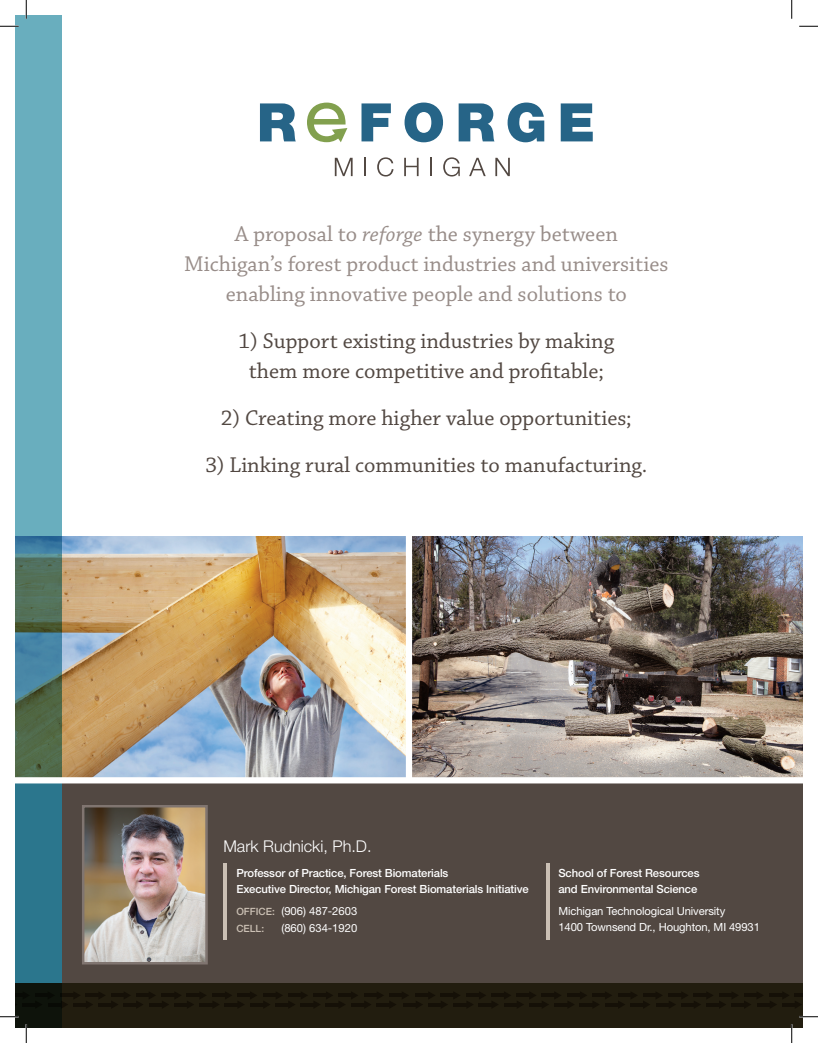
<style>
.page{position:relative;width:818px;height:1043px;background:#fff}
.page>*{position:absolute;margin:0;border:0;box-sizing:border-box;transform-origin:0 0}
.t1{font:22.5px/30px "Chaparral Pro";color:#524842;text-align:center}
.t2{font:22.5px/30px "Chaparral Pro";color:#988d89;text-align:center}
.t3{font:300 16.25px "Helvetica Neue LT Std";color:#fff}
.t4{font:500 11.25px/16.2px "Helvetica Neue LT Std";letter-spacing:-.01em;color:#fff}
.t5{font:11.25px/16.2px "Helvetica Neue LT Std";letter-spacing:-.01em;color:#fff}
.t6{font:500 10px "Helvetica Neue LT Std";color:#cbc0b4}
.s1{font-style:italic}
.s2{font-weight:500;font-size:10px;color:#cbc0b4}
</style>
<div class="page">
<img style="left:61px;top:536px;width:741px;height:241px">
<div style="left:15px;top:780px;width:787px;height:248px;background:#524842"></div>
<img style="left:85px;top:808px;width:120px;height:153px">
<div style="left:82px;top:805px;width:126px;height:159px;border:2px solid #807570"></div>
<svg style="left:260px;top:103px;width:36px;height:38px"></svg>
<svg style="left:361px;top:103px;width:30px;height:38px"></svg>
<svg style="left:404px;top:102px;width:39px;height:40px"></svg>
<svg style="left:458px;top:103px;width:36px;height:38px"></svg>
<svg style="left:507px;top:102px;width:37px;height:40px"></svg>
<svg style="left:560px;top:103px;width:32px;height:38px"></svg>
<svg style="left:307px;top:103px;width:40px;height:39px"></svg>
<svg style="left:335px;top:158px;width:17px;height:18px"></svg>
<svg style="left:364px;top:158px;width:2px;height:18px"></svg>
<svg style="left:377px;top:157px;width:16px;height:19px"></svg>
<svg style="left:404px;top:158px;width:14px;height:18px"></svg>
<svg style="left:430px;top:158px;width:2px;height:18px"></svg>
<svg style="left:443px;top:157px;width:16px;height:19px"></svg>
<svg style="left:469px;top:158px;width:16px;height:18px"></svg>
<svg style="left:495px;top:158px;width:15px;height:18px"></svg>
<div style="left:15px;top:983px;width:787px;height:45px;background:#221d0f"></div>
<svg style="left:61px;top:991px;width:95px;height:17px"></svg>
<hr style="left:136px;top:993px;width:13px;height:4px;background:#151007">
<svg style="left:149px;top:1002px;width:13px;height:4px"></svg>
<svg style="left:162px;top:992px;width:95px;height:16px"></svg>
<hr style="left:237px;top:993px;width:13px;height:4px;background:#151007">
<svg style="left:263px;top:1001px;width:7px;height:7px"></svg>
<svg style="left:250px;top:1002px;width:14px;height:4px"></svg>
<hr style="left:263px;top:993px;width:13px;height:4px;background:#151007">
<svg style="left:276px;top:992px;width:19px;height:16px"></svg>
<svg style="left:275px;top:1002px;width:14px;height:4px"></svg>
<hr style="left:288px;top:993px;width:13px;height:4px;background:#151007">
<svg style="left:301px;top:992px;width:57px;height:16px"></svg>
<hr style="left:338px;top:993px;width:13px;height:4px;background:#151007">
<svg style="left:351px;top:1002px;width:13px;height:4px"></svg>
<svg style="left:364px;top:992px;width:45px;height:16px"></svg>
<hr style="left:389px;top:993px;width:13px;height:4px;background:#151007">
<svg style="left:403px;top:1002px;width:12px;height:4px"></svg>
<svg style="left:415px;top:992px;width:45px;height:16px"></svg>
<hr style="left:440px;top:993px;width:14px;height:4px;background:#151007">
<svg style="left:454px;top:1002px;width:12px;height:4px"></svg>
<svg style="left:466px;top:992px;width:95px;height:16px"></svg>
<hr style="left:541px;top:993px;width:14px;height:4px;background:#151007">
<svg style="left:554px;top:1002px;width:13px;height:4px"></svg>
<svg style="left:567px;top:992px;width:45px;height:16px"></svg>
<hr style="left:592px;top:993px;width:13px;height:4px;background:#151007">
<svg style="left:605px;top:1002px;width:13px;height:4px"></svg>
<svg style="left:618px;top:992px;width:95px;height:16px"></svg>
<hr style="left:693px;top:993px;width:14px;height:4px;background:#151007">
<svg style="left:706px;top:1002px;width:13px;height:4px"></svg>
<svg style="left:719px;top:992px;width:83px;height:16px"></svg>
<svg style="left:15px;top:15px;width:46px;height:1013px;background:#518d97"></svg>
<div style="left:406px;top:527px;width:6px;height:252px;background:#fff"></div>
<div style="left:15px;top:777px;width:787px;height:6px;background:#fff"></div>
<hr style="left:223px;top:862px;width:4px;height:77px;background:#cbc0b4">
<hr style="left:546px;top:862px;width:3px;height:77px;background:#cbc0b4">
<svg style="left:0;top:25px;width:19px;height:2px"></svg>
<svg style="left:799px;top:25px;width:19px;height:2px"></svg>
<svg style="left:0;top:1015px;width:19px;height:2px"></svg>
<svg style="left:799px;top:1015px;width:19px;height:2px"></svg>
<svg style="left:25px;top:0;width:2px;height:19px"></svg>
<svg style="left:25px;top:1024px;width:2px;height:18px"></svg>
<svg style="left:791px;top:0;width:1px;height:19px"></svg>
<svg style="left:790px;top:1024px;width:2px;height:18px"></svg>
<p class="t2" style="left:184px;top:220px;width:485px">A proposal to <span class="s1">reforge</span> the synergy between<br>Michigan’s forest product industries and universities enabling innovative people and solutions to</p>
<p class="t1" style="left:238px;top:327px;width:377px">1) Support existing industries by making them more competitive and profitable;</p>
<p class="t1" style="left:221px;top:404px;width:412px">2) Creating more higher value opportunities;</p>
<p class="t1" style="left:205px;top:451px;width:443px">3) Linking rural communities to manufacturing.</p>
<p class="t3" style="left:223px;top:835px;width:150px">Mark Rudnicki, Ph.D.</p>
<p class="t4" style="left:236px;top:864px;width:294px">Professor of Practice, Forest Biomaterials<br>Executive Director, Michigan Forest Biomaterials Initiative</p>
<p class="t5" style="left:236px;top:903px;width:122px"><span class="s2">OFFICE:</span> (906) 487-2603</p>
<p class="t6" style="left:236px;top:922px;width:29px">CELL:</p>
<p class="t5" style="left:281px;top:919px;width:77px">(860) 634-1920</p>
<p class="t4" style="left:558px;top:864px;width:143px">School of Forest Resources and Environmental Science</p>
<p class="t5" style="left:558px;top:903px;width:203px">Michigan Technological University<br>1400 Townsend Dr., Houghton, MI 49931</p>
</div>
